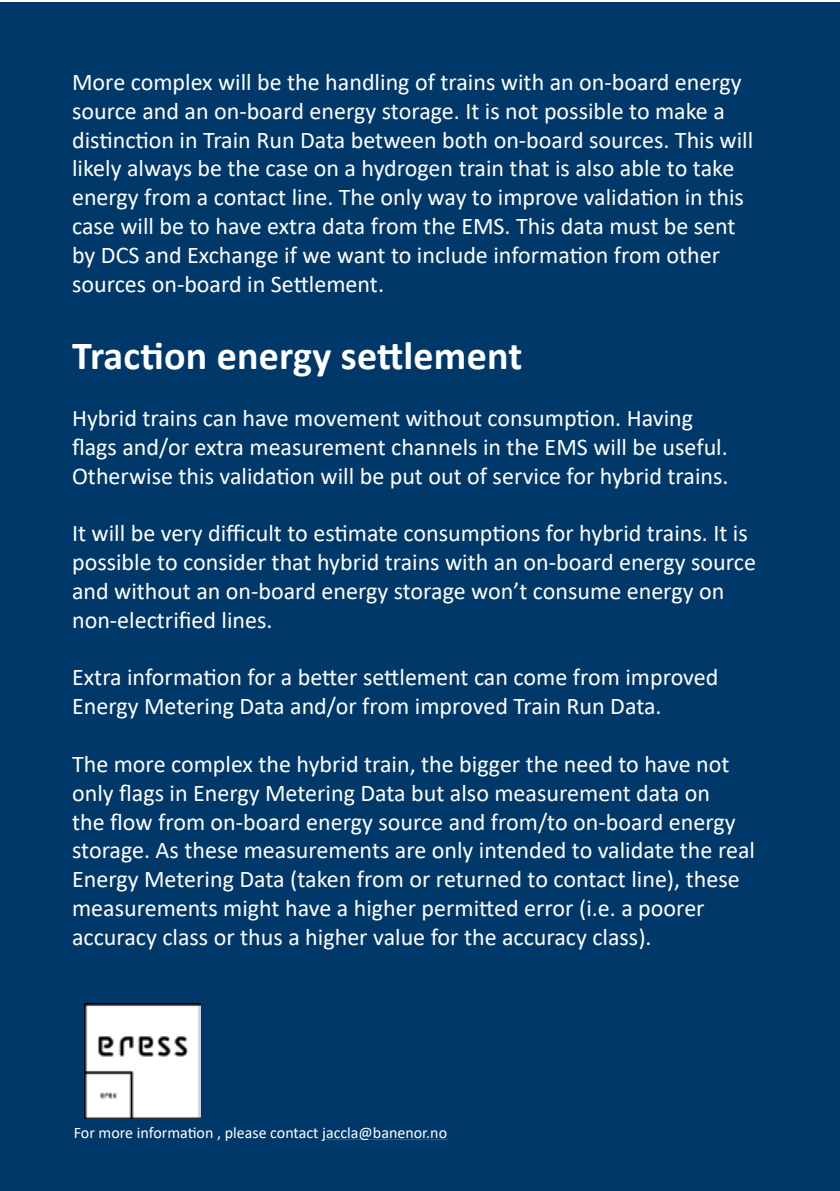
<style>
.page{position:relative;width:840px;height:1191px;background:#fff}
.page>*{position:absolute;margin:0;border:0;box-sizing:border-box;transform-origin:0 0}
.t1{font:700 40px "Calibri";letter-spacing:.005em;color:#fff}
.t2{font:24px/28.8px "Calibri";color:#fff}
.t3{font:16px "Calibri";color:#fff}
</style>
<div class="page">
<div style="left:0;top:2px;width:839px;height:1189px;background:#003869"></div>
<hr style="left:322px;top:1139px;width:125px;height:1px;background:#0563c1">
<img style="left:85px;top:1003px;width:115px;height:116px">
<p class="t2" style="left:72px;top:67px;width:682px">More complex will be the handling of trains with an on-board energy source and an on-board energy storage. It is not possible to make a distinction in Train Run Data between both on-board sources. This will likely always be the case on a hydrogen train that is also able to take energy from a contact line. The only way to improve validation in this case will be to have extra data from the EMS. This data must be sent by DCS and Exchange if we want to include information from other sources on-board in Settlement.</p>
<h1 class="t1" style="left:72px;top:327px;width:451px">Traction energy settlement</h1>
<p class="t2" style="left:72px;top:403px;width:657px">Hybrid trains can have movement without consumption. Having flags and/or extra measurement channels in the EMS will be useful.<br>Otherwise this validation will be put out of service for hybrid trains.</p>
<p class="t2" style="left:72px;top:518px;width:685px">It will be very difficult to estimate consumptions for hybrid trains. It is possible to consider that hybrid trains with an on-board energy source and without an on-board energy storage won’t consume energy on non-electrified lines.</p>
<p class="t2" style="left:72px;top:662px;width:647px">Extra information for a better settlement can come from improved<br>Energy Metering Data and/or from improved Train Run Data.</p>
<p class="t2" style="left:72px;top:749px;width:684px">The more complex the hybrid train, the bigger the need to have not only flags in Energy Metering Data but also measurement data on<br>the flow from on-board energy source and from/to on-board energy storage. As these measurements are only intended to validate the real Energy Metering Data (taken from or returned to contact line), these measurements might have a higher permitted error (i.e. a poorer accuracy class or thus a higher value for the accuracy class).</p>
<p class="t3" style="left:74px;top:1121px;width:374px">For more information , please contact jaccla@banenor.no</p>
</div>
